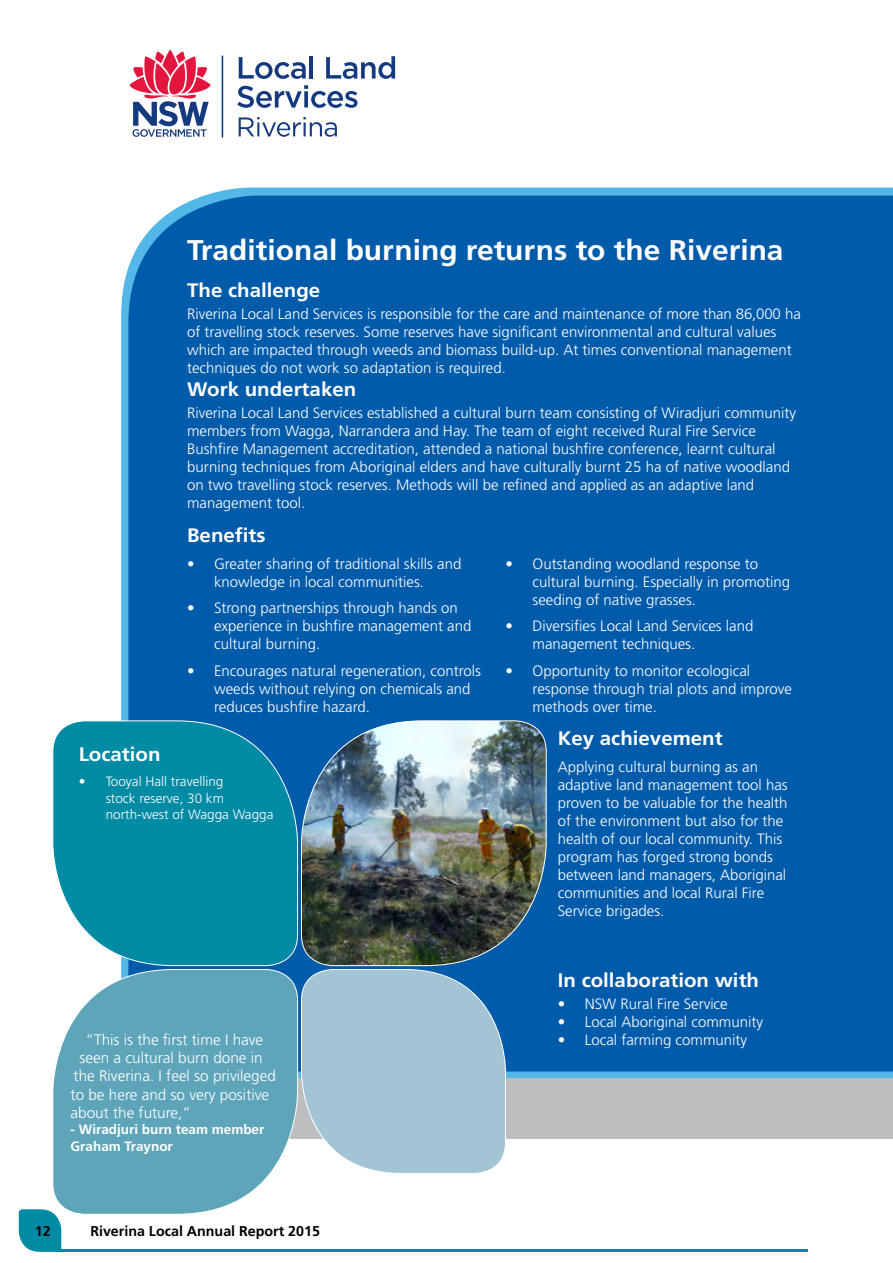
<style>
.page{position:relative;width:893px;height:1263px;background:#fff}
.page>*{position:absolute;margin:0;border:0;box-sizing:border-box;transform-origin:0 0}
.Casestudy_head{font:700 28.5px "Frutiger LT Std";color:#fff;scale:1.05 1}
.case_study_subhead{font:700 19.5px "Frutiger LT Std";color:#fff;scale:1.05 1}
.casestudy_text{font:300 15.3px "Frutiger LT Std";color:#fff}
.casestudy_text-2{font:300 15px/18px "Frutiger LT Std";color:#fff}
.case_study_text{font:300 15px/18px "Frutiger LT Std";color:#fff}
.t1{font:700 14.25px "Frutiger LT Std";color:#000}
.t2{font:300 13.5px/16.2px "Frutiger LT Std";color:#fff}
.casestudy_text-3{font:700 13.5px/16.2px "Frutiger LT Std";color:#fff}
</style>
<div class="page">
<svg style="left:19px;top:1209px;width:42px;height:43px;background:#1494ac"></svg>
<hr style="left:56px;top:1249px;width:751px;height:3px;background:#008ba5">
<div style="left:64px;top:1078px;width:829px;height:60px;background:#bcbec0"></div>
<svg style="left:129px;top:49px;width:82px;height:88px"></svg>
<hr style="left:222px;top:55px;width:1px;height:83px;background:#15397f">
<svg style="left:239px;top:57px;width:67px;height:22px"></svg>
<hr style="left:310px;top:56px;width:3px;height:23px;background:#15397f">
<svg style="left:326px;top:56px;width:69px;height:23px"></svg>
<svg style="left:237px;top:85px;width:120px;height:23px"></svg>
<svg style="left:239px;top:117px;width:98px;height:20px"></svg>
<div style="left:128px;top:196px;width:765px;height:875px;background:#005baa"></div>
<svg style="left:52px;top:969px;width:246px;height:246px;background:#70aec1"></svg>
<svg style="left:52px;top:720px;width:246px;height:246px;background:#1190ab"></svg>
<img style="left:301px;top:720px;width:246px;height:246px">
<svg style="left:301px;top:969px;width:205px;height:204px;background:#9fc2d3"></svg>
<p class="Casestudy_head" style="left:187px;top:234px;width:570px">Traditional burning returns to the Riverina</p>
<p class="case_study_subhead" style="left:187px;top:278px;width:128px">The challenge</p>
<p class="casestudy_text-2" style="left:187px;top:305px;width:615px">Riverina Local Land Services is responsible for the care and maintenance of more than 86,000 ha of travelling stock reserves. Some reserves have significant environmental and cultural values which are impacted through weeds and biomass build-up. At times conventional management techniques do not work so adaptation is required.</p>
<p class="case_study_subhead" style="left:187px;top:378px;width:163px">Work undertaken</p>
<p class="casestudy_text-2" style="left:187px;top:404px;width:610px">Riverina Local Land Services established a cultural burn team consisting of Wiradjuri community members from Wagga, Narrandera and Hay. The team of eight received Rural Fire Service Bushfire Management accreditation, attended a national bushfire conference, learnt cultural burning techniques from Aboriginal elders and have culturally burnt 25 ha of native woodland on two travelling stock reserves. Methods will be refined and applied as an adaptive land management tool.</p>
<p class="case_study_subhead" style="left:187px;top:524px;width:76px">Benefits</p>
<p class="casestudy_text-2" style="left:214px;top:555px;width:249px;text-indent:-27px">• Greater sharing of traditional skills and knowledge in local communities.</p>
<p class="casestudy_text-2" style="left:214px;top:599px;width:259px;text-indent:-27px">• Strong partnerships through hands on experience in bushfire management and cultural burning.</p>
<p class="casestudy_text-2" style="left:214px;top:662px;width:268px;text-indent:-27px">• Encourages natural regeneration, controls weeds without relying on chemicals and reduces bushfire hazard.</p>
<p class="casestudy_text-2" style="left:533px;top:555px;width:259px;text-indent:-27px">• Outstanding woodland response to cultural burning. Especially in promoting seeding of native grasses.</p>
<p class="casestudy_text-2" style="left:533px;top:617px;width:222px;text-indent:-27px">• Diversifies Local Land Services land management techniques.</p>
<p class="casestudy_text-2" style="left:533px;top:662px;width:261px;text-indent:-27px">• Opportunity to monitor ecological response through trial plots and improve methods over time.</p>
<p class="case_study_subhead" style="left:558px;top:727px;width:159px">Key achievement</p>
<p class="case_study_text" style="left:558px;top:758px;width:232px">Applying cultural burning as an adaptive land management tool has proven to be valuable for the health of the environment but also for the health of our local community. This program has forged strong bonds between land managers, Aboriginal communities and local Rural Fire<br>Service brigades.</p>
<p class="case_study_subhead" style="left:79px;top:743px;width:79px">Location</p>
<p class="t2" style="left:106px;top:774px;width:169px;text-indent:-27px">• Tooyal Hall travelling<br>stock reserve, 30 km north-west of Wagga Wagga</p>
<p class="casestudy_text" style="left:86px;top:1031px;width:179px">“This is the first time I have</p>
<p class="casestudy_text" style="left:80px;top:1049px;width:185px">seen a cultural burn done in</p>
<p class="casestudy_text" style="left:74px;top:1067px;width:204px">the Riverina. I feel so privileged</p>
<p class="casestudy_text" style="left:71px;top:1086px;width:200px">to be here and so very positive</p>
<p class="casestudy_text" style="left:71px;top:1104px;width:122px">about the future,”</p>
<p class="casestudy_text-3" style="left:71px;top:1121px;width:195px">- Wiradjuri burn team member<br>Graham Traynor</p>
<p class="t1" style="left:35px;top:1222px;width:17px">12</p>
<p class="t1" style="left:90px;top:1222px;width:231px">Riverina Local Annual Report 2015</p>
<p class="case_study_subhead" style="left:558px;top:968px;width:193px">In collaboration with</p>
<p class="casestudy_text-2" style="left:558px;top:995px;width:172px">• NSW Rural Fire Service</p>
<p class="casestudy_text-2" style="left:558px;top:1013px;width:207px">• Local Aboriginal community</p>
<p class="casestudy_text-2" style="left:558px;top:1031px;width:191px">• Local farming community</p>
</div>
